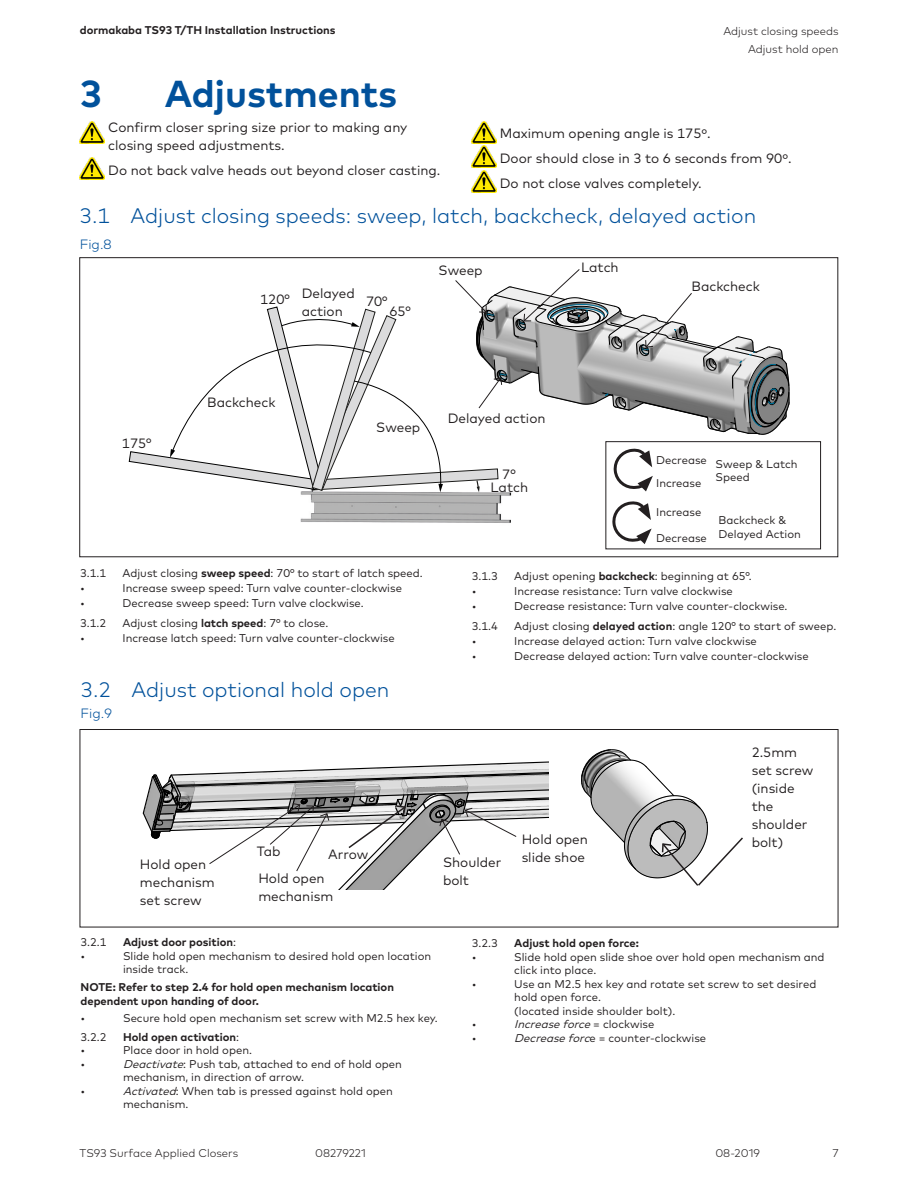
<style>
.page{position:relative;width:918px;height:1188px;background:#fff}
.page>*{position:absolute;margin:0;border:0;box-sizing:border-box;transform-origin:0 0}
.t1{font:700 37.5px "Mark Pro";color:#01519b}
.t2{font:300 21px "Mark Pro";color:#01519b}
.Body_Text_9pt_12pt_R{font:13.5px/18px "Mark Pro";color:#231f20}
.t3{font:300 13.5px "Mark Pro";color:#01519b}
.TOC_Subheading_1{font:13.5px "Mark Pro";color:#231f20}
.Body_Text_7_5pt_9pt{font:11.25px/13.5px "Mark Pro";color:#231f20}
.Body_Text_7_5pt_9pt-2{font:700 11.25px/13.5px "Mark Pro";color:#231f20}
.t4{font:300 11.25px/18px "Mark Pro";color:#231f20;text-align:right}
.t5{font:italic 11.25px "Mark Pro";color:#231f20}
.s1{font-weight:700}
.s2{font-weight:400}
.s3{font-style:italic}
.s4{font-style:normal}
</style>
<div class="page">
<img style="left:80px;top:122px;width:24px;height:21px">
<img style="left:80px;top:158px;width:24px;height:21px">
<img style="left:472px;top:146px;width:24px;height:22px">
<img style="left:472px;top:122px;width:24px;height:21px">
<img style="left:472px;top:171px;width:24px;height:22px">
<div style="left:80px;top:729px;width:758px;height:198px;border:1px solid #231f20"></div>
<svg style="left:581px;top:750px;width:162px;height:136px"></svg>
<svg style="left:142px;top:761px;width:406px;height:128px"></svg>
<img style="left:300px;top:496px;width:211px;height:27px">
<div style="left:605px;top:441px;width:216px;height:108px;border:1px solid #231f20"></div>
<svg style="left:128px;top:269px;width:662px;height:227px"></svg>
<svg style="left:612px;top:502px;width:40px;height:42px"></svg>
<p class="Body_Text_7_5pt_9pt-2" style="left:80px;top:22px;width:257px">dormakaba TS93 T/TH Installation Instructions</p>
<p class="t4" style="left:723px;top:21px;width:117px">Adjust closing speeds<br>Adjust hold open</p>
<p class="t1" style="left:80px;top:65px;width:24px">3</p>
<p class="t1" style="left:165px;top:65px;width:234px">Adjustments</p>
<p class="Body_Text_9pt_12pt_R" style="left:108px;top:117px;width:301px">Confirm closer spring size prior to making any closing speed adjustments.</p>
<p class="Body_Text_9pt_12pt_R" style="left:108px;top:160px;width:334px">Do not back valve heads out beyond closer casting.</p>
<p class="Body_Text_9pt_12pt_R" style="left:500px;top:123px;width:212px">Maximum opening angle is 175º.</p>
<p class="Body_Text_9pt_12pt_R" style="left:500px;top:173px;width:203px">Do not close valves completely.</p>
<p class="t2" style="left:80px;top:200px;width:678px">3.1 Adjust closing speeds: sweep, latch, backcheck, delayed action</p>
<p class="t3" style="left:80px;top:234px;width:33px">Fig.8</p>
<p class="Body_Text_9pt_12pt_R" style="left:500px;top:148px;width:293px">Door should close in 3 to 6 seconds from 90º.</p>
<p class="Body_Text_9pt_12pt_R" style="left:302px;top:284px;width:55px">Delayed action</p>
<p class="Body_Text_9pt_12pt_R" style="left:260px;top:289px;width:31px">120°</p>
<p class="Body_Text_9pt_12pt_R" style="left:366px;top:291px;width:23px">70°</p>
<p class="Body_Text_9pt_12pt_R" style="left:389px;top:301px;width:23px">65°</p>
<p class="Body_Text_9pt_12pt_R" style="left:439px;top:260px;width:46px">Sweep</p>
<p class="Body_Text_9pt_12pt_R" style="left:581px;top:257px;width:39px">Latch</p>
<p class="Body_Text_9pt_12pt_R" style="left:692px;top:276px;width:70px">Backcheck</p>
<p class="Body_Text_9pt_12pt_R" style="left:122px;top:433px;width:31px">175°</p>
<p class="Body_Text_9pt_12pt_R" style="left:207px;top:392px;width:70px">Backcheck</p>
<p class="Body_Text_9pt_12pt_R" style="left:376px;top:417px;width:46px">Sweep</p>
<p class="Body_Text_7_5pt_9pt" style="left:80px;top:566px;width:28px">3.1.1</p>
<p class="Body_Text_7_5pt_9pt" style="left:123px;top:566px;width:302px">Adjust closing <span class="s1">sweep speed</span>: 70° to start of latch speed.</p>
<p class="Body_Text_7_5pt_9pt" style="left:80px;top:581px;width:6px">•</p>
<p class="Body_Text_7_5pt_9pt" style="left:123px;top:581px;width:281px">Increase sweep speed: Turn valve counter-clockwise</p>
<p class="Body_Text_7_5pt_9pt" style="left:80px;top:596px;width:6px">•</p>
<p class="Body_Text_7_5pt_9pt" style="left:123px;top:596px;width:243px">Decrease sweep speed: Turn valve clockwise.</p>
<p class="Body_Text_7_5pt_9pt" style="left:80px;top:615px;width:28px">3.1.2</p>
<p class="Body_Text_7_5pt_9pt" style="left:123px;top:615px;width:207px">Adjust closing <span class="s1">latch speed</span>: 7° to close.</p>
<p class="Body_Text_7_5pt_9pt" style="left:80px;top:630px;width:6px">•</p>
<p class="Body_Text_7_5pt_9pt" style="left:123px;top:630px;width:274px">Increase latch speed: Turn valve counter-clockwise</p>
<p class="t2" style="left:81px;top:674px;width:310px">3.2 Adjust optional hold open</p>
<p class="t3" style="left:81px;top:703px;width:33px">Fig.9</p>
<p class="Body_Text_9pt_12pt_R" style="left:140px;top:854px;width:76px">Hold open mechanism set screw</p>
<p class="Body_Text_9pt_12pt_R" style="left:257px;top:841px;width:25px">Tab</p>
<p class="Body_Text_9pt_12pt_R" style="left:328px;top:844px;width:42px">Arrow</p>
<p class="Body_Text_9pt_12pt_R" style="left:258px;top:869px;width:76px">Hold open mechanism</p>
<p class="Body_Text_9pt_12pt_R" style="left:448px;top:408px;width:99px">Delayed action</p>
<p class="TOC_Subheading_1" style="left:503px;top:464px;width:15px">7°</p>
<p class="Body_Text_9pt_12pt_R" style="left:490px;top:478px;width:39px">Latch</p>
<p class="Body_Text_7_5pt_9pt" style="left:656px;top:452px;width:52px">Decrease</p>
<p class="Body_Text_7_5pt_9pt" style="left:656px;top:476px;width:47px">Increase</p>
<p class="Body_Text_7_5pt_9pt" style="left:656px;top:505px;width:47px">Increase</p>
<p class="Body_Text_7_5pt_9pt" style="left:656px;top:530px;width:52px">Decrease</p>
<p class="Body_Text_7_5pt_9pt" style="left:716px;top:456px;width:84px">Sweep &amp; Latch<br>Speed</p>
<p class="Body_Text_7_5pt_9pt" style="left:719px;top:513px;width:84px">Backcheck &amp;<br>Delayed Action</p>
<p class="Body_Text_7_5pt_9pt" style="left:472px;top:569px;width:28px">3.1.3</p>
<p class="Body_Text_7_5pt_9pt" style="left:514px;top:569px;width:239px">Adjust opening <span class="s1">backcheck</span>: beginning at 65°.</p>
<p class="Body_Text_7_5pt_9pt" style="left:472px;top:584px;width:6px">•</p>
<p class="Body_Text_7_5pt_9pt" style="left:514px;top:584px;width:220px">Increase resistance: Turn valve clockwise</p>
<p class="Body_Text_7_5pt_9pt" style="left:472px;top:599px;width:6px">•</p>
<p class="Body_Text_7_5pt_9pt" style="left:514px;top:599px;width:275px">Decrease resistance: Turn valve counter-clockwise.</p>
<p class="Body_Text_7_5pt_9pt" style="left:472px;top:618px;width:28px">3.1.4</p>
<p class="Body_Text_7_5pt_9pt" style="left:514px;top:618px;width:324px">Adjust closing <span class="s1">delayed action</span>: angle 120° to start of sweep.</p>
<p class="Body_Text_7_5pt_9pt" style="left:472px;top:633px;width:6px">•</p>
<p class="Body_Text_7_5pt_9pt" style="left:514px;top:633px;width:244px">Increase delayed action: Turn valve clockwise</p>
<p class="Body_Text_7_5pt_9pt" style="left:472px;top:648px;width:6px">•</p>
<p class="Body_Text_7_5pt_9pt" style="left:514px;top:648px;width:296px">Decrease delayed action: Turn valve counter-clockwise</p>
<p class="Body_Text_9pt_12pt_R" style="left:443px;top:852px;width:60px">Shoulder bolt</p>
<p class="Body_Text_9pt_12pt_R" style="left:522px;top:829px;width:68px">Hold open slide shoe</p>
<p class="Body_Text_9pt_12pt_R" style="left:752px;top:742px;width:63px">2.5mm set screw</p>
<p class="Body_Text_9pt_12pt_R" style="left:752px;top:778px;width:57px">(inside the shoulder bolt)</p>
<p class="Body_Text_7_5pt_9pt" style="left:81px;top:935px;width:28px">3.2.1</p>
<p class="Body_Text_7_5pt_9pt-2" style="left:123px;top:935px;width:115px">Adjust door position<span class="s2">:</span></p>
<p class="Body_Text_7_5pt_9pt" style="left:81px;top:948px;width:6px">•</p>
<p class="Body_Text_7_5pt_9pt" style="left:123px;top:948px;width:310px">Slide hold open mechanism to desired hold open location inside track.</p>
<p class="Body_Text_7_5pt_9pt-2" style="left:81px;top:980px;width:315px">NOTE: Refer to step 2.4 for hold open mechanism location dependent upon handing of door.</p>
<p class="Body_Text_7_5pt_9pt" style="left:81px;top:1011px;width:6px">•</p>
<p class="Body_Text_7_5pt_9pt" style="left:123px;top:1011px;width:316px">Secure hold open mechanism set screw with M2.5 hex key.</p>
<p class="Body_Text_7_5pt_9pt" style="left:81px;top:1029px;width:28px">3.2.2</p>
<p class="Body_Text_7_5pt_9pt-2" style="left:123px;top:1029px;width:118px">Hold open activation<span class="s2">:</span></p>
<p class="Body_Text_7_5pt_9pt" style="left:81px;top:1043px;width:6px">•</p>
<p class="Body_Text_7_5pt_9pt" style="left:123px;top:1043px;width:131px">Place door in hold open.</p>
<p class="Body_Text_7_5pt_9pt" style="left:81px;top:1056px;width:6px">•</p>
<p class="Body_Text_7_5pt_9pt" style="left:123px;top:1056px;width:280px"><span class="s3">Deactivate</span>: Push tab, attached to end of hold open mechanism, in direction of arrow.</p>
<p class="Body_Text_7_5pt_9pt" style="left:81px;top:1083px;width:6px">•</p>
<p class="Body_Text_7_5pt_9pt" style="left:123px;top:1083px;width:271px"><span class="s3">Activated</span>: When tab is pressed against hold open mechanism.</p>
<p class="Body_Text_7_5pt_9pt" style="left:472px;top:936px;width:28px">3.2.3</p>
<p class="Body_Text_7_5pt_9pt-2" style="left:514px;top:935px;width:126px">Adjust hold open force:</p>
<p class="Body_Text_7_5pt_9pt" style="left:472px;top:949px;width:6px">•</p>
<p class="Body_Text_7_5pt_9pt" style="left:514px;top:949px;width:312px">Slide hold open slide shoe over hold open mechanism and click into place.</p>
<p class="Body_Text_7_5pt_9pt" style="left:472px;top:976px;width:6px">•</p>
<p class="Body_Text_7_5pt_9pt" style="left:514px;top:976px;width:304px">Use an M2.5 hex key and rotate set screw to set desired hold open force.<br>(located inside shoulder bolt).</p>
<p class="Body_Text_7_5pt_9pt" style="left:472px;top:1017px;width:6px">•</p>
<p class="t5" style="left:514px;top:1016px;width:142px">Increaseforce<span class="s4">= c l o c k w i s e</span></p>
<p class="Body_Text_7_5pt_9pt" style="left:472px;top:1030px;width:6px">•</p>
<p class="Body_Text_7_5pt_9pt" style="left:514px;top:1030px;width:193px"><span class="s3">Decreaseforc</span>e = counter-clockwise</p>
<p class="t4" style="left:80px;top:1143px;width:160px">TS93 Surface Applied Closers</p>
<p class="t4" style="left:315px;top:1143px;width:52px">08279221</p>
<p class="t4" style="left:715px;top:1143px;width:46px">08-2019</p>
<p class="t4" style="left:833px;top:1144px;width:8px">7</p>
</div>
